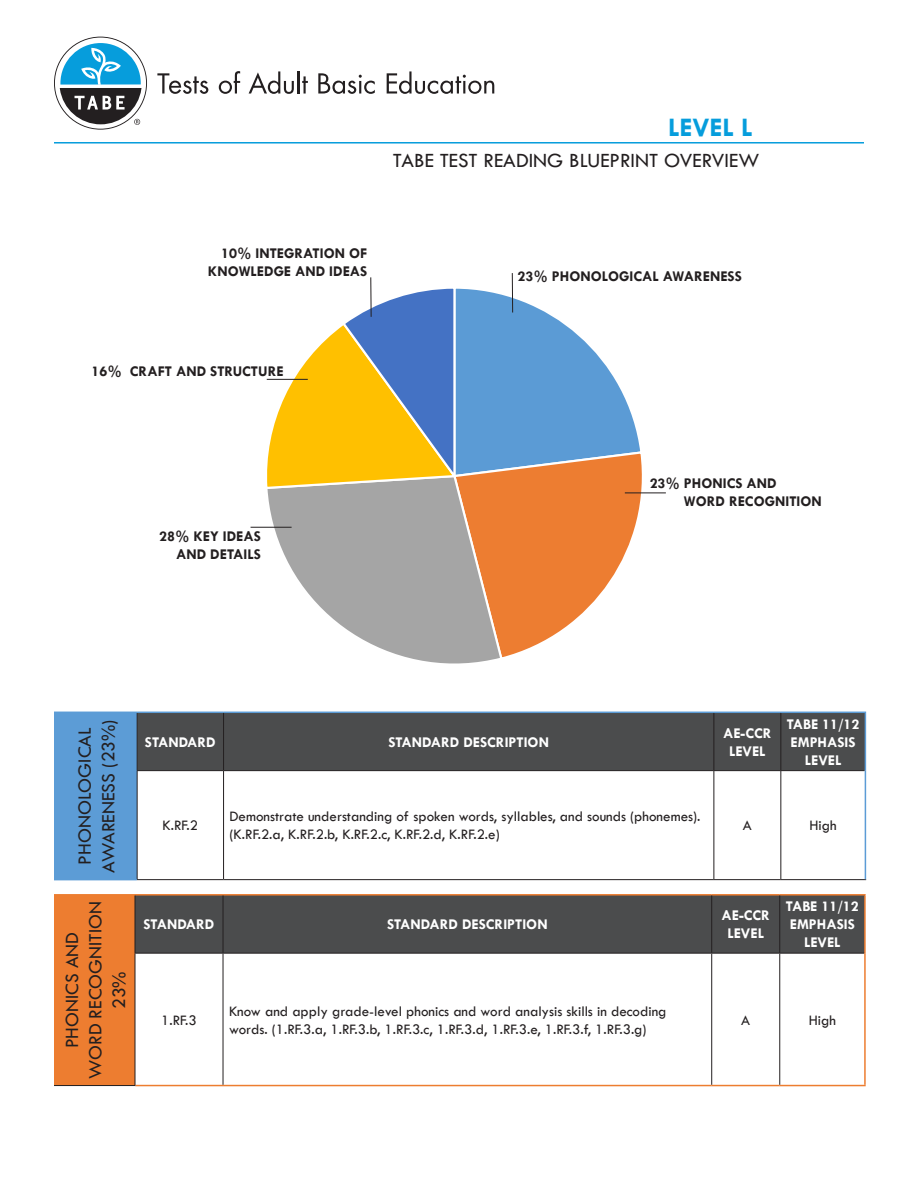
<style>
.page{position:relative;width:918px;height:1188px;background:#fff}
.page>*{position:absolute;margin:0;border:0;box-sizing:border-box;transform-origin:0 0}
.t1{font:700 27px "Tw Cen";color:#069ddc}
.t2{font:21px "Tw Cen";color:#231f20}
.Main_Text_Body{font:19.5px/23.4px "Tw Cen";color:#231f20;text-align:center}
.Main_Text_Body-2{font:15px/18px "Tw Cen";color:#231f20}
.Main_Text_Body-3{font:700 15px/18px "Tw Cen";color:#231f20;text-align:right}
.Main_Text_Body-4{font:700 15px/18px "Tw Cen";color:#fff;text-align:center}
</style>
<div class="page">
<svg style="left:157px;top:73px;width:51px;height:21px"></svg>
<svg style="left:219px;top:71px;width:21px;height:23px"></svg>
<svg style="left:249px;top:71px;width:45px;height:23px"></svg>
<hr style="left:297px;top:71px;width:3px;height:23px;background:#231f20">
<svg style="left:302px;top:76px;width:6px;height:18px"></svg>
<svg style="left:318px;top:73px;width:57px;height:21px"></svg>
<svg style="left:387px;top:71px;width:107px;height:23px"></svg>
<svg style="left:54px;top:37px;width:93px;height:93px"></svg>
<hr style="left:54px;top:142px;width:810px;height:2px;background:#069ddc">
<svg style="left:262px;top:285px;width:386px;height:376px"></svg>
<hr style="left:370px;top:277px;width:2px;height:40px;background:#231f20">
<hr style="left:251px;top:527px;width:41px;height:1px;background:#231f20">
<hr style="left:625px;top:493px;width:41px;height:1px;background:#231f20">
<div style="left:55px;top:712px;width:82px;height:168px;background:#5c9cd6"></div>
<div style="left:138px;top:713px;width:727px;height:57px;background:#4b4c4d"></div>
<hr style="left:137px;top:770px;width:87px;height:1px;background:#231f20">
<hr style="left:137px;top:771px;width:1px;height:108px;background:#231f20">
<hr style="left:224px;top:770px;width:490px;height:1px;background:#231f20">
<hr style="left:223px;top:771px;width:1px;height:108px;background:#231f20">
<hr style="left:714px;top:770px;width:67px;height:1px;background:#231f20">
<hr style="left:714px;top:771px;width:1px;height:108px;background:#231f20">
<hr style="left:781px;top:770px;width:84px;height:1px;background:#231f20">
<hr style="left:780px;top:771px;width:1px;height:108px;background:#231f20">
<hr style="left:137px;top:879px;width:87px;height:1px;background:#231f20">
<hr style="left:224px;top:879px;width:490px;height:1px;background:#231f20">
<hr style="left:714px;top:879px;width:67px;height:1px;background:#231f20">
<hr style="left:781px;top:879px;width:85px;height:1px;background:#231f20">
<hr style="left:865px;top:771px;width:1px;height:108px;background:#5c9cd6">
<hr style="left:54px;top:712px;width:83px;height:1px;background:#5c9cd6">
<hr style="left:54px;top:713px;width:2px;height:58px;background:#5c9cd6">
<hr style="left:137px;top:712px;width:87px;height:1px;background:#5c9cd6">
<hr style="left:224px;top:712px;width:490px;height:1px;background:#5c9cd6">
<hr style="left:714px;top:712px;width:67px;height:1px;background:#5c9cd6">
<hr style="left:781px;top:712px;width:85px;height:1px;background:#5c9cd6">
<hr style="left:865px;top:713px;width:1px;height:58px;background:#5c9cd6">
<hr style="left:54px;top:771px;width:2px;height:108px;background:#5c9cd6">
<hr style="left:54px;top:879px;width:83px;height:1px;background:#5c9cd6">
<hr style="left:137px;top:713px;width:1px;height:57px;background:#231f20">
<hr style="left:223px;top:713px;width:1px;height:57px;background:#231f20">
<hr style="left:714px;top:713px;width:1px;height:57px;background:#231f20">
<hr style="left:780px;top:713px;width:1px;height:57px;background:#231f20">
<hr style="left:512px;top:273px;width:1px;height:40px;background:#231f20">
<hr style="left:267px;top:379px;width:41px;height:1px;background:#231f20">
<div style="left:55px;top:895px;width:80px;height:191px;background:#ed7d30"></div>
<div style="left:136px;top:896px;width:728px;height:57px;background:#4b4c4d"></div>
<hr style="left:223px;top:894px;width:489px;height:2px;background:#ed7d30">
<hr style="left:712px;top:894px;width:68px;height:2px;background:#ed7d30">
<hr style="left:780px;top:894px;width:86px;height:2px;background:#ed7d30">
<hr style="left:864px;top:896px;width:2px;height:57px;background:#ed7d30">
<hr style="left:864px;top:953px;width:2px;height:132px;background:#ed7d30">
<hr style="left:135px;top:1085px;width:88px;height:1px;background:#ed7d30">
<hr style="left:223px;top:1085px;width:489px;height:1px;background:#ed7d30">
<hr style="left:712px;top:1085px;width:68px;height:1px;background:#ed7d30">
<hr style="left:780px;top:1085px;width:86px;height:1px;background:#ed7d30">
<hr style="left:711px;top:896px;width:1px;height:57px;background:#231f20">
<hr style="left:779px;top:896px;width:1px;height:57px;background:#231f20">
<hr style="left:135px;top:953px;width:88px;height:1px;background:#231f20">
<hr style="left:135px;top:954px;width:1px;height:131px;background:#231f20">
<hr style="left:223px;top:953px;width:489px;height:1px;background:#231f20">
<hr style="left:223px;top:954px;width:1px;height:131px;background:#231f20">
<hr style="left:712px;top:953px;width:68px;height:1px;background:#231f20">
<hr style="left:711px;top:954px;width:1px;height:131px;background:#231f20">
<hr style="left:780px;top:953px;width:84px;height:1px;background:#231f20">
<hr style="left:779px;top:954px;width:1px;height:131px;background:#231f20">
<hr style="left:54px;top:894px;width:81px;height:2px;background:#ed7d30">
<hr style="left:54px;top:896px;width:2px;height:57px;background:#ed7d30">
<hr style="left:135px;top:894px;width:88px;height:2px;background:#ed7d30">
<hr style="left:54px;top:953px;width:2px;height:132px;background:#ed7d30">
<hr style="left:135px;top:896px;width:1px;height:57px;background:#231f20">
<hr style="left:223px;top:896px;width:1px;height:57px;background:#231f20">
<hr style="left:54px;top:1085px;width:81px;height:1px;background:#231f20">
<p class="t1" style="left:668px;top:112px;width:86px">LEVEL L</p>
<p class="t2" style="left:393px;top:148px;width:368px">TABE TEST READING BLUEPRINT OVERVIEW</p>
<p class="Main_Text_Body-3" style="left:208px;top:244px;width:161px">10% INTEGRATION OF<br>KNOWLEDGE AND IDEAS</p>
<p class="Main_Text_Body-3" style="left:518px;top:267px;width:226px">23% PHONOLOGICAL AWARENESS</p>
<p class="Main_Text_Body-3" style="left:92px;top:362px;width:193px">16% CRAFT AND STRUCTURE</p>
<p class="Main_Text_Body-3" style="left:159px;top:527px;width:103px">28% KEY IDEAS<br>AND DETAILS</p>
<p class="Main_Text_Body-3" style="left:684px;top:474px;width:139px;text-align:left;text-indent:-34px">23% PHONICS AND<br>WORD RECOGNITION</p>
<p class="Main_Text_Body" style="left:73px;top:873px;width:155px;rotate:-90deg">PHONOLOGICAL<br>AWARENESS (23%)</p>
<p class="Main_Text_Body" style="left:60px;top:1079px;width:179px;rotate:-90deg">PHONICS AND<br>WORD RECOGNITION<br>23%</p>
<p class="Main_Text_Body-4" style="left:145px;top:733px;width:72px">STANDARD</p>
<p class="Main_Text_Body-4" style="left:388px;top:733px;width:162px">STANDARD DESCRIPTION</p>
<p class="Main_Text_Body-4" style="left:723px;top:724px;width:50px">AE-CCR<br>LEVEL</p>
<p class="Main_Text_Body-4" style="left:787px;top:715px;width:74px">TABE 11/12<br>EMPHASIS<br>LEVEL</p>
<p class="Main_Text_Body-2" style="left:163px;top:817px;width:37px">K.RF.2</p>
<p class="Main_Text_Body-2" style="left:230px;top:808px;width:473px">Demonstrate understanding of spoken words, syllables, and sounds (phonemes). (K.RF.2.a, K.RF.2.b, K.RF.2.c, K.RF.2.d, K.RF.2.e)</p>
<p class="Main_Text_Body-2" style="left:743px;top:817px;width:11px">A</p>
<p class="Main_Text_Body-2" style="left:810px;top:817px;width:29px">High</p>
<p class="Main_Text_Body-4" style="left:144px;top:915px;width:72px">STANDARD</p>
<p class="Main_Text_Body-4" style="left:387px;top:915px;width:162px">STANDARD DESCRIPTION</p>
<p class="Main_Text_Body-4" style="left:722px;top:906px;width:50px">AE-CCR<br>LEVEL</p>
<p class="Main_Text_Body-4" style="left:786px;top:897px;width:74px">TABE 11/12<br>EMPHASIS<br>LEVEL</p>
<p class="Main_Text_Body-2" style="left:161px;top:1011px;width:37px">1.RF.3</p>
<p class="Main_Text_Body-2" style="left:229px;top:1002px;width:439px">Know and apply grade-level phonics and word analysis skills in decoding words. (1.RF.3.a, 1.RF.3.b, 1.RF.3.c, 1.RF.3.d, 1.RF.3.e, 1.RF.3.f, 1.RF.3.g)</p>
<p class="Main_Text_Body-2" style="left:741px;top:1011px;width:11px">A</p>
<p class="Main_Text_Body-2" style="left:809px;top:1011px;width:29px">High</p>
</div>
